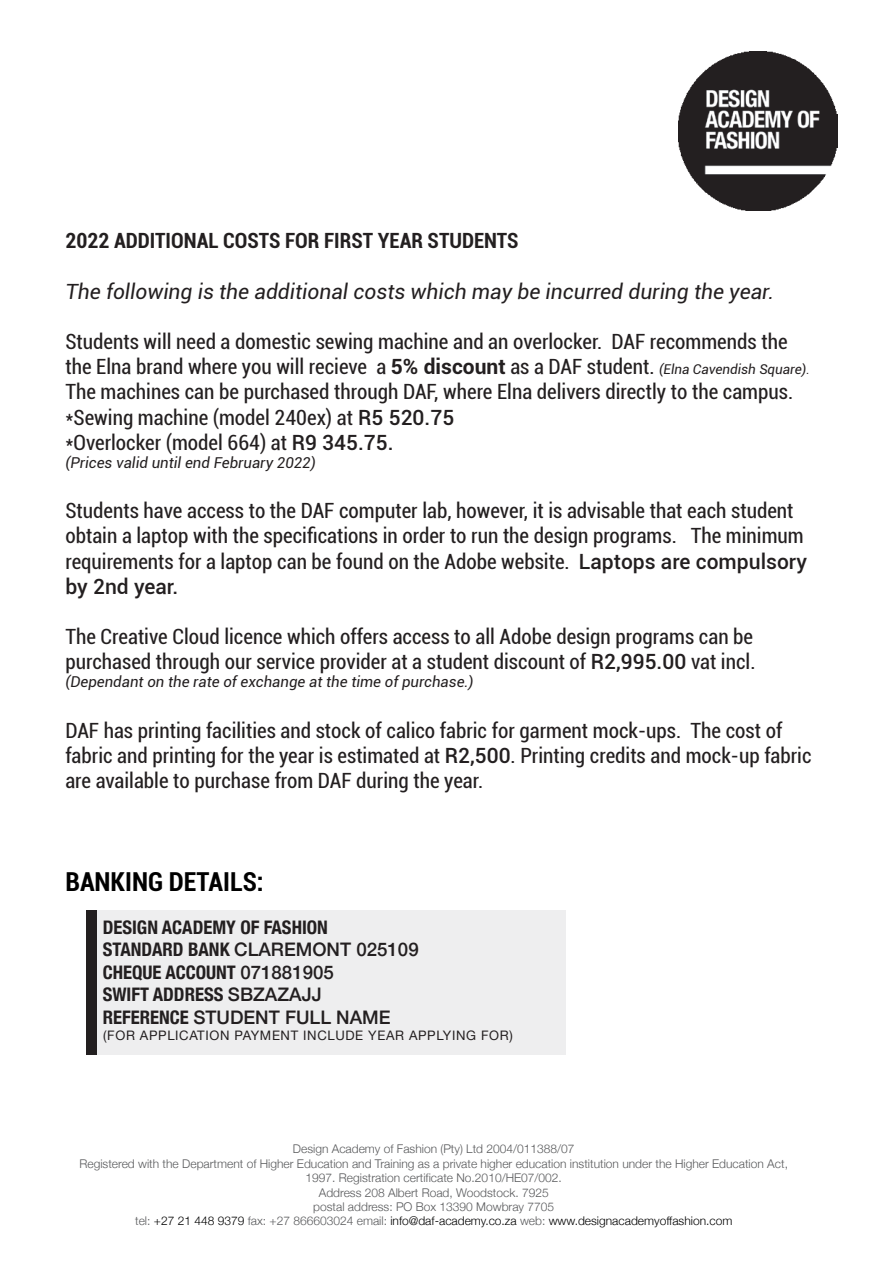
<style>
.page{position:relative;width:893px;height:1263px;background:#fff}
.page>*{position:absolute;margin:0;border:0;box-sizing:border-box;transform-origin:0 0}
.t1{font:700 condensed 26.1px "Roboto";color:#000}
.t2{font:condensed 21px/25.2px "Roboto";color:#231f20}
.t3{font:italic 21px "Roboto";color:#231f20}
.t4{font:700 condensed 21px "Roboto";color:#231f20}
.t5{font:700 condensed 18.75px/22.4px "Helvetica Neue";color:#231f20}
.t6{font:italic 15px "Roboto";color:#231f20}
.t7{font:13.05px "Helvetica Neue";letter-spacing:.05em;color:#231f20}
.t8{font:300 12px/14.4px "Helvetica Neue";color:#58595b;text-align:center}
.s1{font-weight:700;font-stretch:normal}
.s2{font-style:italic;font-stretch:normal;font-size:13.5px}
.s3{font-style:italic;font-stretch:normal;font-size:12px}
.s4{font-weight:500;font-stretch:normal}
.s5{color:#000}
</style>
<div class="page">
<img style="left:678px;top:51px;width:159px;height:159px">
<div style="left:91px;top:910px;width:475px;height:144px;background:#eeeeef"></div>
<div style="left:86px;top:910px;width:10px;height:144px;background:#231f20"></div>
<p class="t4" style="left:65px;top:226px;width:454px">2022 ADDITIONAL COSTS FOR FIRST YEAR STUDENTS</p>
<p class="t3" style="left:65px;top:276px;width:710px">The following is the additional costs which may be incurred during the year.</p>
<p class="t2" style="left:65px;top:328px;width:746px">Students will need a domestic sewing machine and an overlocker. DAF recommends the the Elna brand where you will recieve a <span class="s1">5% discount</span> as a DAF student. <span class="s2">(Elna Cavendish Square)</span><span class="s3">.<br></span>The machines can be purchased through DAF, where Elna delivers directly to the campus. *Sewing machine (model 240ex) at <span class="s4">R5 520.75<br></span>*Overlocker (model 664) at <span class="s4">R9 345.75.</span></p>
<p class="t6" style="left:65px;top:452px;width:252px">(Prices valid until end February 2022)</p>
<p class="t2" style="left:65px;top:497px;width:743px">Students have access to the DAF computer lab, however, it is advisable that each student obtain a laptop with the specifications in order to run the design programs. The minimum requirements for a laptop can be found on the Adobe website. <span class="s4">Laptops are compulsory by 2nd year.</span></p>
<p class="t2" style="left:65px;top:623px;width:691px">The Creative Cloud licence which offers access to all Adobe design programs can be purchased through our service provider at a student discount of <span class="s4">R2,995.00</span> vat incl.</p>
<p class="t6" style="left:65px;top:672px;width:410px">(Dependant on the rate of exchange at the time of purchase.)</p>
<p class="t2" style="left:65px;top:717px;width:748px">DAF has printing facilities and stock of calico fabric for garment mock-ups. The cost of fabric and printing for the year is estimated at <span class="s4">R2,500</span>. Printing credits and mock-up fabric are available to purchase from DAF during the year.</p>
<p class="t1" style="left:65px;top:864px;width:200px">BANKING DETAILS:</p>
<p class="t5" style="left:103px;top:915px;width:317px">DESIGN ACADEMY OF FASHION<br>STANDARD BANK <span class="s4">CLAREMONT 025109<br></span>CHEQUE ACCOUNT <span class="s4">071881905<br></span>SWIFT ADDRESS <span class="s4">SBZAZAJJ<br></span>REFERENCE <span class="s4">STUDENT FULL NAME</span></p>
<p class="t7" style="left:103px;top:1026px;width:411px">(FOR APPLICATION PAYMENT INCLUDE YEAR APPLYING FOR)</p>
<p class="t8" style="left:80px;top:1141px;width:710px">Design Academy of Fashion (Pty) Ltd 2004/011388/07<br>Registered with the Department of Higher Education and Training as a private higher education institution under the Higher Education Act, 1997. Registration certificate No.2010/HE07/002.<br>Address 208 Albert Road, Woodstock. 7925<br>postal address: PO Box 13390 Mowbray 7705<br>tel: <span class="s5">+27 21 448 9379</span> fax: +27 866603024 email: <span class="s5">info@daf-academy.co.za</span> web: <span class="s5">www.designacademyoffashion.com</span></p>
</div>
